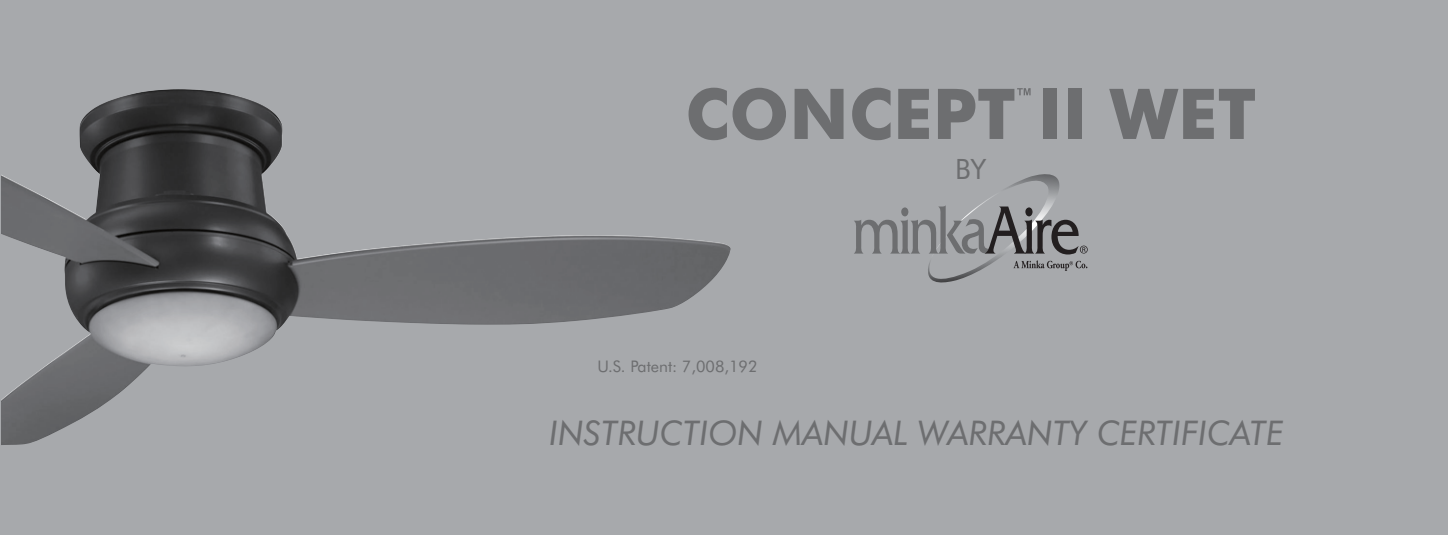
<style>
.page{position:relative;width:1448px;height:535px;background:#fff}
.page>*{position:absolute;margin:0;border:0;box-sizing:border-box;transform-origin:0 0}
.t1{font:700 70px "Futura BT";color:#6d6e70}
.t2{font:italic 34px "Futura BT";color:#6d6e70}
.t3{font:28px "Futura BT";color:#6d6e70}
.t4{font:16px "Futura BT";color:#6d6e70}
</style>
<div class="page">
<div style="left:0;top:0;width:1446px;height:534px;background:#a7a9ac"></div>
<svg style="left:854px;top:174px;width:233px;height:109px"></svg>
<svg style="left:1017px;top:88px;width:13px;height:7px"></svg>
<img style="left:1px;top:89px;width:729px;height:356px">
<h1 class="t1" style="left:685px;top:89px;width:572px">CONCEPT II WET</h1>
<p class="t3" style="left:955px;top:159px;width:33px">BY</p>
<p class="t4" style="left:597px;top:360px;width:161px">U.S. Patent: 7,008,192</p>
<p class="t2" style="left:549px;top:419px;width:735px">INSTRUCTION MANUAL WARRANTY CERTIFICATE</p>
</div>
